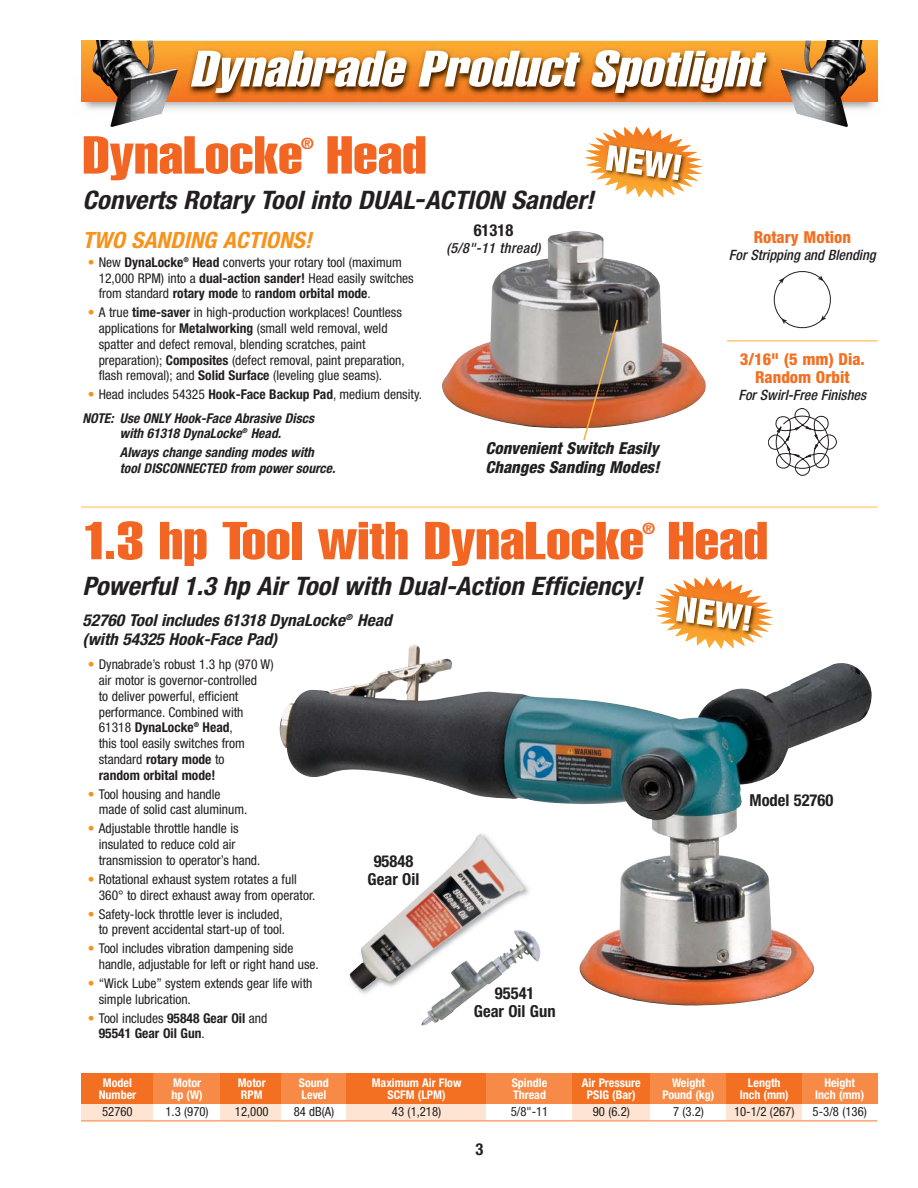
<style>
.page{position:relative;width:918px;height:1188px;background:#fff}
.page>*{position:absolute;margin:0;border:0;box-sizing:border-box;transform-origin:0 0}
.t1{font:52.5px "Helvetica Extra Compressed";color:#f26522;scale:1.4 1}
.t2{font:italic 50.25px "Helvetica Extra Compressed";color:#fff;scale:1.4 1}
.t3{font:italic 700 condensed 25.5px "Helvetica Neue";color:#231f20;scale:1.05 1}
.t4{font:italic 700 condensed 22.5px "Helvetica Neue";color:#f7931d;scale:1.05 1}
.t5{font:italic 700 condensed 16.5px/18.8px "Helvetica Neue";color:#231f20;scale:1.05 1}
.t6{font:700 condensed 16.5px/18px "Helvetica Neue";color:#231f20;text-align:center}
.t7{font:italic 800 condensed 16.5px/19.5px "Helvetica Neue";color:#231f20}
.t8{font:800 condensed 16.5px/18px "Helvetica Neue";color:#f36f21;text-align:center}
.t9{font:15.75px "Helvetica Extra Compressed";color:#f26522}
.t10{font:italic 500 condensed 14.25px "Helvetica Neue";color:#231f20}
.t11{font:condensed 13.5px/15.8px "Helvetica Neue";color:#231f20}
.t12{font:italic 700 condensed 13.5px/24px "Helvetica Neue";color:#231f20}
.t13{font:700 condensed 13.5px/15.8px "Helvetica Neue";color:#231f20}
.t14{font:condensed 12.75px "Helvetica Neue";color:#231f20}
.t15{font:700 condensed 12px "Helvetica Neue";color:#fff}
.s1{color:#f7931d}
.s2{font-weight:700}
.s3{font-weight:400;font-style:normal;color:#f7931d}
.s4{font-weight:400;font-style:normal}
.s5{font-style:normal}
.s6{font-weight:400;color:#f7931d}
.s7{font-weight:400}
</style>
<div class="page">
<div style="left:81px;top:40px;width:797px;height:62px;background:linear-gradient(to bottom,#fbae32,#f37320)"></div>
<img style="left:825px;top:40px;width:41px;height:87px">
<img style="left:92px;top:40px;width:39px;height:87px">
<img style="left:178px;top:40px;width:603px;height:62px">
<img style="left:793px;top:102px;width:32px;height:14px">
<img style="left:781px;top:40px;width:44px;height:62px">
<img style="left:807px;top:116px;width:18px;height:5px">
<img style="left:131px;top:102px;width:35px;height:14px">
<img style="left:131px;top:40px;width:47px;height:62px">
<img style="left:131px;top:116px;width:20px;height:6px">
<img style="left:442px;top:231px;width:264px;height:198px">
<svg style="left:582px;top:318px;width:37px;height:123px;background:#9e7f6e"></svg>
<hr style="left:81px;top:506px;width:797px;height:2px;background:#ffdcaa">
<img style="left:279px;top:645px;width:593px;height:361px">
<div style="left:81px;top:1074px;width:797px;height:30px;background:#f68a46"></div>
<div style="left:81px;top:1102px;width:71px;height:19px;background:#fee5d3"></div>
<div style="left:81px;top:1074px;width:71px;height:30px;background:#f36f21"></div>
<div style="left:221px;top:1102px;width:60px;height:19px;background:#fee5d3"></div>
<div style="left:221px;top:1074px;width:60px;height:30px;background:#f36f21"></div>
<div style="left:346px;top:1102px;width:139px;height:19px;background:#fee5d3"></div>
<div style="left:346px;top:1074px;width:139px;height:30px;background:#f36f21"></div>
<div style="left:573px;top:1102px;width:77px;height:19px;background:#fee5d3"></div>
<div style="left:573px;top:1074px;width:77px;height:30px;background:#f36f21"></div>
<div style="left:726px;top:1102px;width:76px;height:19px;background:#fee5d3"></div>
<div style="left:726px;top:1074px;width:76px;height:30px;background:#f36f21"></div>
<hr style="left:81px;top:1120px;width:796px;height:2px;background:#f9a56f">
<svg style="left:774px;top:271px;width:57px;height:57px"></svg>
<svg style="left:768px;top:408px;width:69px;height:68px"></svg>
<hr style="left:727px;top:340px;width:151px;height:2px;background:#fec673">
<img style="left:421px;top:928px;width:122px;height:98px">
<svg style="left:584px;top:126px;width:119px;height:72px"></svg>
<svg style="left:655px;top:577px;width:118px;height:72px"></svg>
<h2 class="t2" style="left:190px;top:51px;width:416px">Dynabrade Product Spotlight</h2>
<h1 class="t1" style="left:82px;top:136px;width:247px">DynaLocke Head</h1>
<p class="t9" style="left:301px;top:137px;width:14px">®</p>
<h3 class="t3" style="left:82px;top:191px;width:493px">Converts Rotary Tool into DUAL-ACTION Sander!</h3>
<h3 class="t4" style="left:82px;top:232px;width:224px">TWO SANDING ACTIONS!</h3>
<p class="t11" style="left:99px;top:255px;width:317px;text-indent:-11px"><span class="s1">•</span> New <span class="s2">DynaLocke</span><sup>®</sup> <span class="s2">Head</span> converts your rotary tool (maximum<br>12,000 RPM) into a <span class="s2">dual-action sander!</span> Head easily switches from standard <span class="s2">rotary mode</span> to <span class="s2">random orbital mode</span>.</p>
<p class="t11" style="left:99px;top:306px;width:308px;text-indent:-11px"><span class="s1">•</span> A true <span class="s2">time-saver</span> in high-production workplaces! Countless applications for <span class="s2">Metalworking</span> (small weld removal, weld spatter and defect removal, blending scratches, paint preparation); <span class="s2">Composites</span> (defect removal, paint preparation, flash removal); and <span class="s2">Solid Surface</span> (leveling glue seams).</p>
<p class="t12" style="left:82px;top:384px;width:341px;text-indent:5px"><span class="s3">•</span> <span class="s4">Head includes 54325</span> <span class="s5">Hook-Face Backup Pad</span><span class="s4">, medium density.<br></span>NOTE: Use ONLY Hook-Face Abrasive Discs</p>
<p class="t12" style="left:120px;top:425px;width:198px;line-height:19px">with 61318 DynaLocke<sup>®</sup> Head.<br>Always change sanding modes with</p>
<p class="t12" style="left:120px;top:457px;width:220px">tool DISCONNECTED from power source.</p>
<p class="t6" style="left:474px;top:223px;width:41px">61318</p>
<p class="t10" style="left:446px;top:242px;width:96px">(5/8"-11 thread)</p>
<p class="t7" style="left:486px;top:439px;width:179px">Convenient Switch Easily<br>Changes Sanding Modes!</p>
<p class="t8" style="left:754px;top:230px;width:99px">Rotary Motion</p>
<p class="t10" style="left:729px;top:250px;width:151px">For Stripping and Blending</p>
<p class="t8" style="left:740px;top:351px;width:127px">3/16" (5 mm) Dia.<br>Random Orbit</p>
<p class="t10" style="left:738px;top:390px;width:132px">For Swirl-Free Finishes</p>
<h1 class="t1" style="left:82px;top:522px;width:491px">1.3 hp Tool with DynaLocke Head</h1>
<p class="t9" style="left:643px;top:523px;width:14px">®</p>
<h3 class="t3" style="left:82px;top:576px;width:539px">Powerful 1.3 hp Air Tool with Dual-Action Efficiency !</h3>
<p class="t5" style="left:83px;top:612px;width:299px">52760 Tool includes 61318 DynaLocke<sup>®</sup> Head (with 54325 Hook -Face Pad)</p>
<p class="t11" style="left:99px;top:658px;width:176px;text-indent:-11px"><span class="s1">•</span> Dynabrade’s robust 1.3 hp (970 W) air motor is governor-controlled<br>to deliver powerful, efficient performance. Combined with<br>61318 <span class="s2">DynaLocke</span><sup>®</sup> <span class="s2">Head</span>,<br>this tool easily switches from standard <span class="s2">rotary mode</span> to<br><span class="s2">random orbital mode!</span></p>
<p class="t11" style="left:99px;top:787px;width:150px;text-indent:-11px"><span class="s1">•</span> Tool housing and handle made of solid cast aluminum.</p>
<p class="t11" style="left:99px;top:822px;width:163px;text-indent:-11px"><span class="s1">•</span> Adjustable throttle handle is insulated to reduce cold air transmission to operator’s hand.</p>
<p class="t11" style="left:99px;top:872px;width:218px;text-indent:-11px"><span class="s1">•</span> Rotational exhaust system rotates a full<br>360° to direct exhaust away from operator.</p>
<p class="t11" style="left:88px;top:907px;width:199px;text-align:right"><span class="s1">•</span> Safety-lock throttle lever is included, to prevent accidental start-up of tool.</p>
<p class="t11" style="left:99px;top:942px;width:222px;text-indent:-11px"><span class="s1">•</span> Tool includes vibration dampening side handle, adjustable for left or right hand use.</p>
<p class="t11" style="left:99px;top:977px;width:215px;text-indent:-11px"><span class="s1">•</span> “Wick Lube” system extends gear life with simple lubrication.</p>
<p class="t13" style="left:99px;top:1011px;width:170px;text-indent:-11px"><span class="s6">•</span> <span class="s7">Tool includes</span> 95848 Gear Oil <span class="s7">and<br></span>95541 Gear Oil Gun<span class="s7">.</span></p>
<p class="t6" style="left:368px;top:854px;width:53px">95848<br>Gear Oil</p>
<p class="t6" style="left:474px;top:986px;width:83px">95541<br>Gear Oil Gun</p>
<p class="t6" style="left:749px;top:792px;width:85px">Model 52760</p>
<p class="t15" style="left:103px;top:1078px;width:31px">Model</p>
<p class="t15" style="left:173px;top:1078px;width:29px">Motor</p>
<p class="t15" style="left:238px;top:1078px;width:29px">Motor</p>
<p class="t15" style="left:299px;top:1078px;width:31px">Sound</p>
<p class="t15" style="left:372px;top:1078px;width:91px">Maximum Air Flow</p>
<p class="t15" style="left:512px;top:1078px;width:37px">Spindle</p>
<p class="t15" style="left:582px;top:1078px;width:60px">Air Pressure</p>
<p class="t15" style="left:672px;top:1078px;width:34px">Weight</p>
<p class="t15" style="left:748px;top:1078px;width:34px">Length</p>
<p class="t15" style="left:824px;top:1078px;width:32px">Height</p>
<p class="t15" style="left:99px;top:1090px;width:39px">Number</p>
<p class="t15" style="left:171px;top:1090px;width:33px">hp (W)</p>
<p class="t15" style="left:241px;top:1090px;width:23px">RPM</p>
<p class="t15" style="left:302px;top:1090px;width:26px">Level</p>
<p class="t15" style="left:388px;top:1090px;width:60px">SCFM (LPM)</p>
<p class="t15" style="left:513px;top:1090px;width:35px">Thread</p>
<p class="t15" style="left:587px;top:1090px;width:50px">PSIG (Bar)</p>
<p class="t15" style="left:663px;top:1090px;width:53px">Pound (kg)</p>
<p class="t15" style="left:740px;top:1090px;width:51px">Inch (mm)</p>
<p class="t15" style="left:815px;top:1090px;width:51px">Inch (mm)</p>
<p class="t14" style="left:102px;top:1107px;width:32px">52760</p>
<p class="t14" style="left:166px;top:1107px;width:45px">1.3 (970)</p>
<p class="t14" style="left:235px;top:1107px;width:35px">12,000</p>
<p class="t14" style="left:294px;top:1107px;width:42px">84 dB(A)</p>
<p class="t14" style="left:392px;top:1107px;width:51px">43 (1,218)</p>
<p class="t14" style="left:511px;top:1107px;width:39px">5/8"-11</p>
<p class="t14" style="left:593px;top:1107px;width:39px">90 (6.2)</p>
<p class="t14" style="left:673px;top:1107px;width:32px">7 (3.2)</p>
<p class="t14" style="left:734px;top:1107px;width:62px">10-1/2 (267)</p>
<p class="t14" style="left:813px;top:1107px;width:56px">5-3/8 (136)</p>
<p class="t6" style="left:475px;top:1141px;width:9px">3</p>
</div>
